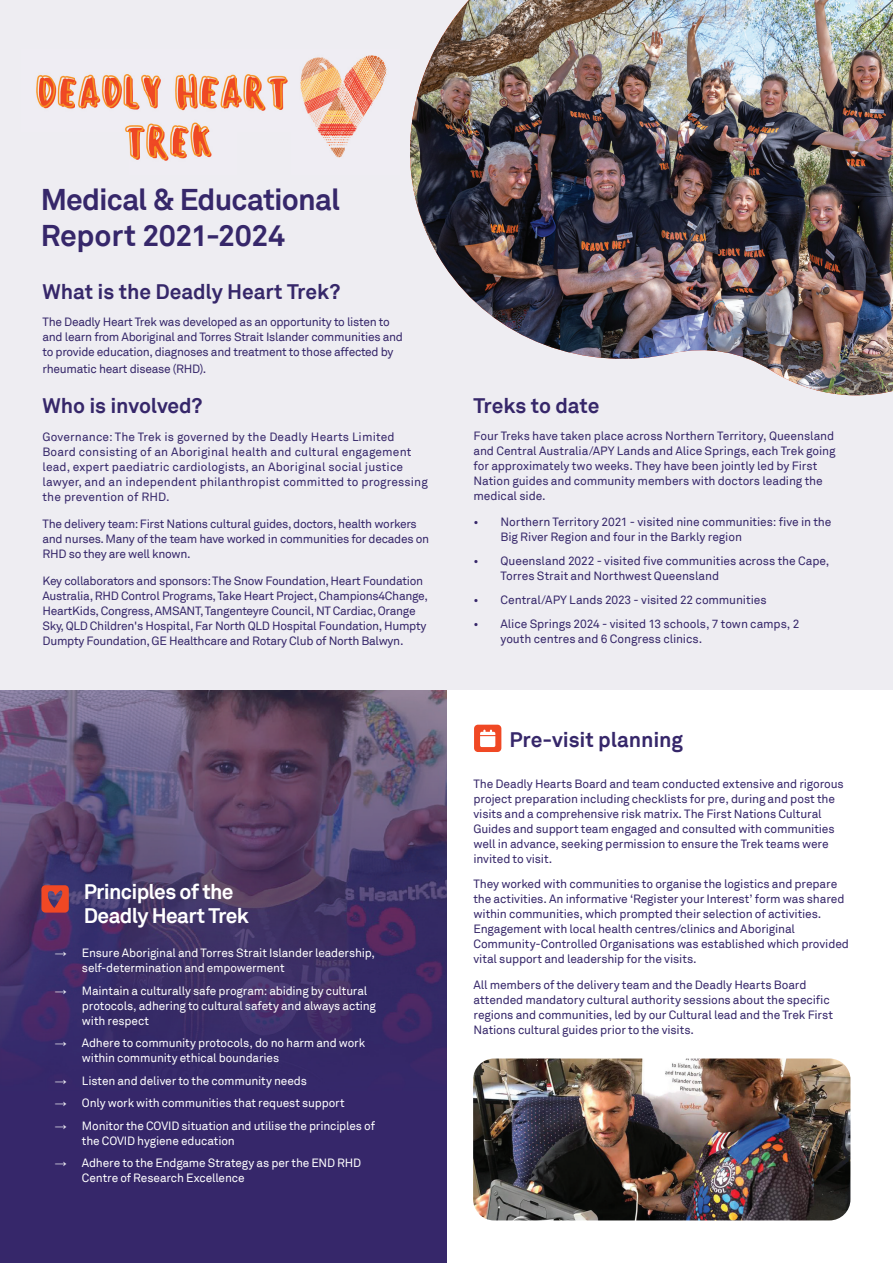
<style>
.page{position:relative;width:893px;height:1263px;background:#fff}
.page>*{position:absolute;margin:0;border:0;box-sizing:border-box;transform-origin:0 0}
.t1{font:700 30px/36px "Akkurat";letter-spacing:-.025em;color:#36276a}
.t2{font:700 21px "Akkurat";letter-spacing:-.005em;color:#36276a}
.t3{font:700 21px/24px "Akkurat";letter-spacing:-.03em;color:#fff}
.t4{font:12px/15px "Akkurat";letter-spacing:-.015em;color:#36276a}
.t5{font:12px/15px "Akkurat";letter-spacing:-.015em;color:#fff}
.t6{font:12px/15px "Akkurat";letter-spacing:.01em;color:#36276a}
.s1{font-family:"Arial"}
</style>
<div class="page">
<div style="left:0;top:688px;width:446px;height:575px;background:#36276a"></div>
<div style="left:0;top:0;width:893px;height:690px;background:#eeedf2"></div>
<img style="left:0;top:690px;width:446px;height:362px">
<img style="left:473px;top:1058px;width:377px;height:162px">
<img style="left:410px;top:0;width:483px;height:396px">
<svg style="left:41px;top:885px;width:28px;height:27px"></svg>
<img style="left:36px;top:55px;width:351px;height:106px">
<div style="left:474px;top:725px;width:27px;height:27px;background:#f04824;border-radius:4px"></div>
<svg style="left:480px;top:730px;width:15px;height:17px"></svg>
<h1 class="t1" style="left:41px;top:181px;width:301px">Medical &amp; Educational<br>Report 2021-2024</h1>
<h2 class="t2" style="left:43px;top:278px;width:299px">What is the Deadly Heart Trek?</h2>
<p class="t4" style="left:43px;top:315px;width:362px">The Deadly Heart Trek was developed as an opportunity to listen to and learn from Aboriginal and Torres Strait Islander communities and to provide education, diagnoses and treatment to those affected by</p>
<p class="t4" style="left:43px;top:361px;width:165px">rheumatic heart disease (RHD).</p>
<h2 class="t2" style="left:43px;top:392px;width:162px">Who is involved?</h2>
<p class="t6" style="left:43px;top:429px;width:387px">Governance: The Trek is governed by the Deadly Hearts Limited Board consisting of an Aboriginal health and cultural engagement lead, expert paediatric cardiologists, an Aboriginal social justice lawyer, and an independent philanthropist committed to progressing the prevention of RHD.</p>
<p class="t4" style="left:43px;top:516px;width:388px">The delivery team: First Nations cultural guides, doctors, health workers and nurses. Many of the team have worked in communities for decades on<br>RHD so they are well known.</p>
<p class="t4" style="left:43px;top:573px;width:387px">Key collaborators and sponsors: The Snow Foundation, Heart Foundation Australia, RHD Control Programs, Take Heart Project, Champions4Change, HeartKids, Congress, AMSANT, Tangenteyre Council, NT Cardiac, Orange Sky, QLD Children's Hospital, Far North QLD Hospital Foundation, Humpty Dumpty Foundation, GE Healthcare and Rotary Club of North Balwyn.</p>
<h2 class="t3" style="left:84px;top:880px;width:167px">Principles of the<br>Deadly Heart Trek</h2>
<p class="t5" style="left:82px;top:946px;width:295px;text-indent:-27px"><span class="s1">→</span> Ensure Aboriginal and Torres Strait Islander leadership, self-determination and empowerment</p>
<p class="t5" style="left:82px;top:983px;width:296px;text-indent:-27px"><span class="s1">→</span> Maintain a culturally safe program: abiding by cultural protocols, adhering to cultural safety and always acting with respect</p>
<p class="t5" style="left:82px;top:1036px;width:285px;text-indent:-27px"><span class="s1">→</span> Adhere to community protocols, do no harm and work within community ethical boundaries</p>
<p class="t5" style="left:55px;top:1073px;width:254px"><span class="s1">→</span> Listen and deliver to the community needs</p>
<p class="t5" style="left:55px;top:1096px;width:291px"><span class="s1">→</span> Only work with communities that request support</p>
<p class="t5" style="left:82px;top:1118px;width:295px;text-indent:-27px"><span class="s1">→</span> Monitor the COVID situation and utilise the principles of the COVID hygiene education</p>
<p class="t5" style="left:82px;top:1156px;width:281px;text-indent:-27px"><span class="s1">→</span> Adhere to the Endgame Strategy as per the END RHD<br>Centre of Research Excellence</p>
<h2 class="t2" style="left:473px;top:392px;width:128px">Treks to date</h2>
<p class="t4" style="left:473px;top:429px;width:364px">Four Treks have taken place across Northern Territory, Queensland and Central Australia/APY Lands and Alice Springs, each Trek going for approximately two weeks. They have been jointly led by First Nation guides and community members with doctors leading the medical side.</p>
<p class="t4" style="left:500px;top:514px;width:332px;text-indent:-27px">• Northern Territory 2021 - visited nine communities: five in the<br>Big River Region and four in the Barkly region</p>
<p class="t4" style="left:500px;top:553px;width:330px;text-indent:-27px">• Queensland 2022 - visited five communities across the Cape,<br>Torres Strait and Northwest Queensland</p>
<p class="t4" style="left:473px;top:592px;width:295px">• Central/APY Lands 2023 - visited 22 communities</p>
<p class="t4" style="left:500px;top:616px;width:300px;text-indent:-27px">• Alice Springs 2024 - visited 13 schools, 7 town camps, 2 youth centres and 6 Congress clinics.</p>
<h2 class="t2" style="left:509px;top:727px;width:175px">Pre-visit planning</h2>
<p class="t4" style="left:473px;top:776px;width:372px">The Deadly Hearts Board and team conducted extensive and rigorous project preparation including checklists for pre, during and post the visits and a comprehensive risk matrix. The First Nations Cultural Guides and support team engaged and consulted with communities well in advance, seeking permission to ensure the Trek teams were invited to visit.</p>
<p class="t4" style="left:473px;top:877px;width:377px">They worked with communities to organise the logistics and prepare the activities. An informative ‘Register your Interest’ form was shared within communities, which prompted their selection of activities.<br>Engagement with local health centres/clinics and Aboriginal Community-Controlled Organisations was established which provided vital support and leadership for the visits.</p>
<p class="t4" style="left:473px;top:977px;width:361px">All members of the delivery team and the Deadly Hearts Board attended mandatory cultural authority sessions about the specific regions and communities, led by our Cultural lead and the Trek First Nations cultural guides prior to the visits.</p>
</div>
